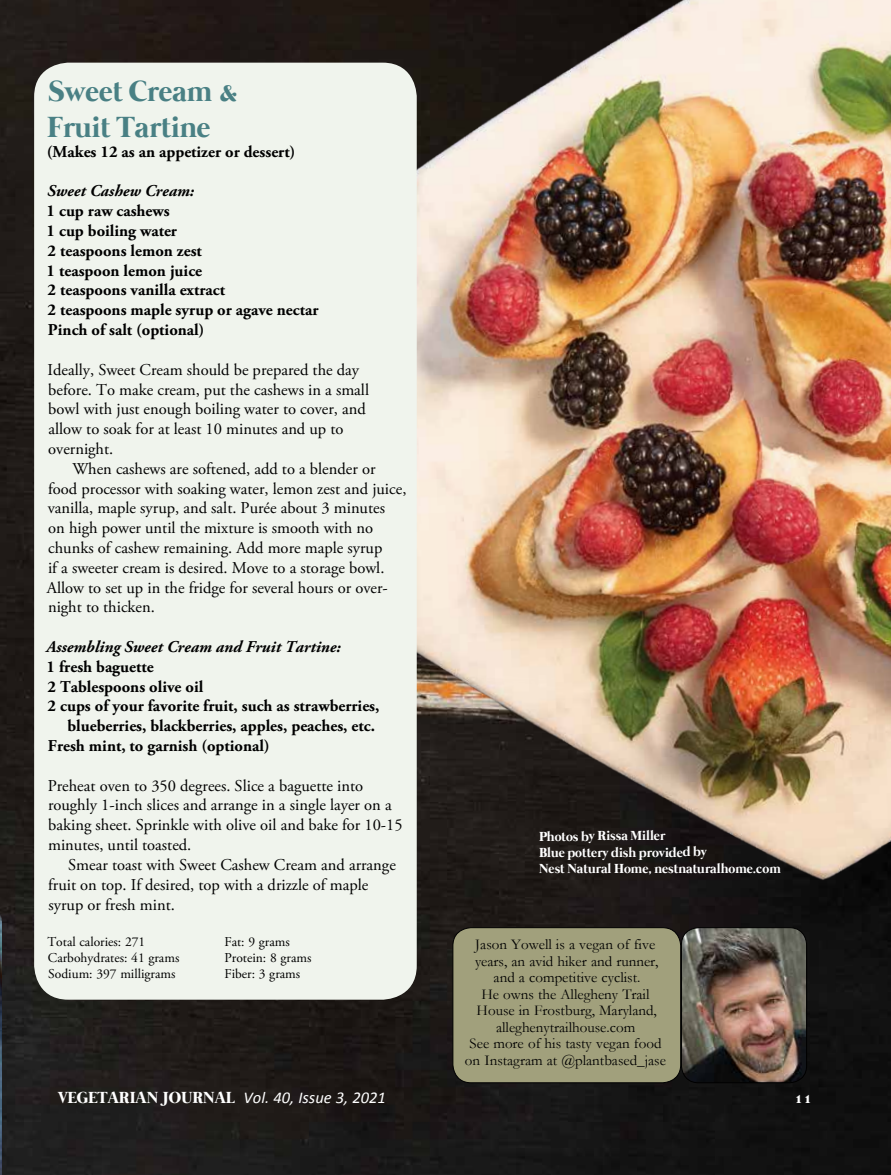
<style>
.page{position:relative;width:891px;height:1175px;background:#fff}
.page>*{position:absolute;margin:0;border:0;box-sizing:border-box;transform-origin:0 0}
.t1{font:700 30px/36px "Mermaid";color:#498084}
.t2{font:16.5px/19.8px "Adobe Garamond Pro";color:#000}
.t3{font:700 16.5px/19.8px "Adobe Garamond Pro";color:#000}
.t4{font:italic 700 16.5px "Adobe Garamond Pro";color:#000}
.t5{font:italic 16.5px "Calibri";color:#fff}
.t6{font:700 16.5px "Mermaid";color:#fff}
.t7{font:15px/16.5px "Garamond";color:#000;text-align:center}
.t8{font:13.5px "Adobe Garamond Pro";color:#000}
.t9{font:700 13.5px/16.2px "Mermaid";color:#fff}
.s1{font-family:"Mermaid";font-weight:700;font-style:normal}
</style>
<div class="page">
<img style="left:0;top:0;width:891px;height:1174px">
<div style="left:453px;top:927px;width:228px;height:155px;background:#a1a07c;border-radius:18px"></div>
<div style="left:453px;top:927px;width:228px;height:156px;border:1px solid #000;border-radius:18px"></div>
<img style="left:681px;top:927px;width:125px;height:155px">
<div style="left:681px;top:927px;width:126px;height:156px;border:1px solid #000;border-radius:17px"></div>
<img style="left:0;top:565px;width:2px;height:609px">
<img style="left:356px;top:0;width:535px;height:896px">
<div style="left:34px;top:63px;width:383px;height:936px;background:#f0f4ed;border-radius:34px"></div>
<h1 class="t1" style="left:47px;top:75px;width:193px">Sweet Cream &amp;<br>Fruit Tartine</h1>
<p class="t3" style="left:47px;top:142px;width:250px">(Makes 12 as an appetizer or dessert)</p>
<p class="t4" style="left:47px;top:182px;width:148px">Sweet Cashew Cream:</p>
<p class="t3" style="left:47px;top:201px;width:273px">1 cup raw cashews<br>1 cup boiling water<br>2 teaspoons lemon zest<br>1 teaspoon lemon juice<br>2 teaspoons vanilla extract<br>2 teaspoons maple syrup or agave nectar<br>Pinch of salt (optional)</p>
<p class="t2" style="left:48px;top:360px;width:323px">Ideally, Sweet Cream should be prepared the day before. To make cream, put the cashews in a small bowl with just enough boiling water to cover, and allow to soak for at least 10 minutes and up to overnight.</p>
<p class="t2" style="left:47px;top:459px;width:361px;text-indent:26px">When cashews are softened, add to a blender or food processor with soaking water, lemon zest and juice, vanilla, maple syrup, and salt. Purée about 3 minutes<br>on high power until the mixture is smooth with no chunks of cashew remaining. Add more maple syrup<br>if a sweeter cream is desired. Move to a storage bowl.<br>Allow to set up in the fridge for several hours or over&shy;night to thicken.</p>
<p class="t4" style="left:46px;top:637px;width:296px">Assembling Sweet Cream and Fruit Tartine:</p>
<p class="t3" style="left:47px;top:657px;width:109px">1 fresh baguette</p>
<p class="t3" style="left:48px;top:677px;width:157px">2 Tablespoons olive oil</p>
<p class="t3" style="left:48px;top:696px;width:333px">2 cups of your favorite fruit, such as strawberries,</p>
<p class="t3" style="left:67px;top:716px;width:309px">blueberries, blackberries, apples, peaches, etc.</p>
<p class="t3" style="left:48px;top:736px;width:223px">Fresh mint, to garnish (optional)</p>
<p class="t2" style="left:48px;top:776px;width:357px">Preheat oven to 350 degrees. Slice a baguette into roughly 1-inch slices and arrange in a single layer on a baking sheet. Sprinkle with olive oil and bake for 10-15 minutes, until toasted.</p>
<p class="t2" style="left:48px;top:855px;width:349px;text-indent:20px">Smear toast with Sweet Cashew Cream and arrange fruit on top. If desired, top with a drizzle of maple syrup or fresh mint.</p>
<p class="t8" style="left:47px;top:933px;width:99px">Total calories: 271</p>
<p class="t8" style="left:224px;top:933px;width:67px">Fat: 9 grams</p>
<p class="t8" style="left:48px;top:949px;width:133px">Carbohydrates: 41 grams</p>
<p class="t8" style="left:224px;top:949px;width:88px">Protein: 8 grams</p>
<p class="t8" style="left:48px;top:965px;width:129px">Sodium: 397 milligrams</p>
<p class="t8" style="left:224px;top:965px;width:77px">Fiber: 3 grams</p>
<p class="t9" style="left:539px;top:828px;width:243px">Photos by Rissa Miller<br>Blue pottery dish provided by<br>Nest Natural Home, nestnaturalhome.com</p>
<p class="t7" style="left:465px;top:935px;width:203px">Jason Yowell is a vegan of five years, an avid hiker and runner, and a competitive cyclist.<br>He owns the Allegheny Trail<br>House in Frostburg, Maryland, alleghenytrailhouse.com<br>See more of his tasty vegan food on Instagram at @plantbased_jase</p>
<p class="t5" style="left:58px;top:1086px;width:329px"><span class="s1">VEGETARIAN JOURNAL</span> Vol. 40, Issue 3, 2021</p>
<p class="t6" style="left:794px;top:1088px;width:20px">11</p>
</div>
